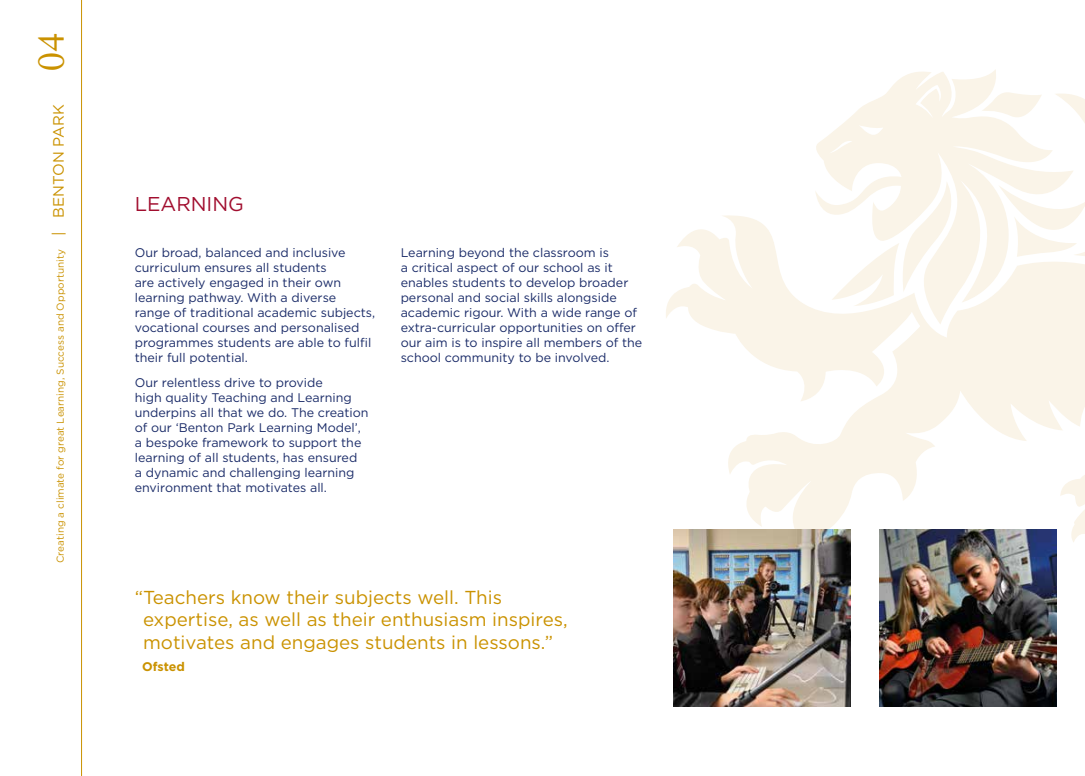
<style>
.page{position:relative;width:1085px;height:776px;background:#fff}
.page>*{position:absolute;margin:0;border:0;box-sizing:border-box;transform-origin:0 0}
.t1{font:37.5px "Adobe Caslon Pro";color:#ca9200}
.t2{font:20px "Gotham HTF";color:#a10e2f}
.t3{font:18.75px/22.5px "Gotham HTF";color:#ca9200}
.t4{font:12.5px/15px "Gotham HTF";color:#1a2b68}
.t5{font:700 12.5px "Gotham HTF";color:#ca9200}
.t6{font:10px "Gotham HTF";color:#ca9200}
.s1{font-size:15px}
</style>
<div class="page">
<svg style="left:666px;top:69px;width:418px;height:496px"></svg>
<hr style="left:81px;top:0;width:1px;height:776px;background:#ca9200">
<img style="left:879px;top:530px;width:177px;height:177px">
<img style="left:673px;top:530px;width:177px;height:177px">
<hr style="left:1084px;top:530px;width:1px;height:177px;background:#ca9200">
<h1 class="t1" style="left:29px;top:71px;width:39px;rotate:-90deg">04</h1>
<p class="t6" style="left:55px;top:563px;width:460px;rotate:-90deg">Creating a climate for great Learning, Success and Opportunity <span class="s1">| BENTON PARK</span></p>
<h2 class="t2" style="left:135px;top:193px;width:111px">LEARNING</h2>
<p class="t4" style="left:135px;top:245px;width:242px">Our broad, balanced and inclusive curriculum ensures all students<br>are actively engaged in their own learning pathway. With a diverse<br>range of traditional academic subjects, vocational courses and personalised programmes students are able to fulfil their full potential.</p>
<p class="t4" style="left:135px;top:375px;width:235px">Our relentless drive to provide<br>high quality Teaching and Learning underpins all that we do. The creation of our ‘Benton Park Learning Model’, a bespoke framework to support the learning of all students, has ensured<br>a dynamic and challenging learning environment that motivates all.</p>
<p class="t4" style="left:400px;top:245px;width:243px">Learning beyond the classroom is<br>a critical aspect of our school as it enables students to develop broader personal and social skills alongside academic rigour. With a wide range of extra-curricular opportunities on offer our aim is to inspire all members of the school community to be involved.</p>
<h3 class="t3" style="left:143px;top:585px;width:426px;text-indent:-8px">“Teachers know their subjects well. This expertise, as well as their enthusiasm inspires, motivates and engages students in lessons.”</h3>
<p class="t5" style="left:142px;top:659px;width:44px">Ofsted</p>
</div>
